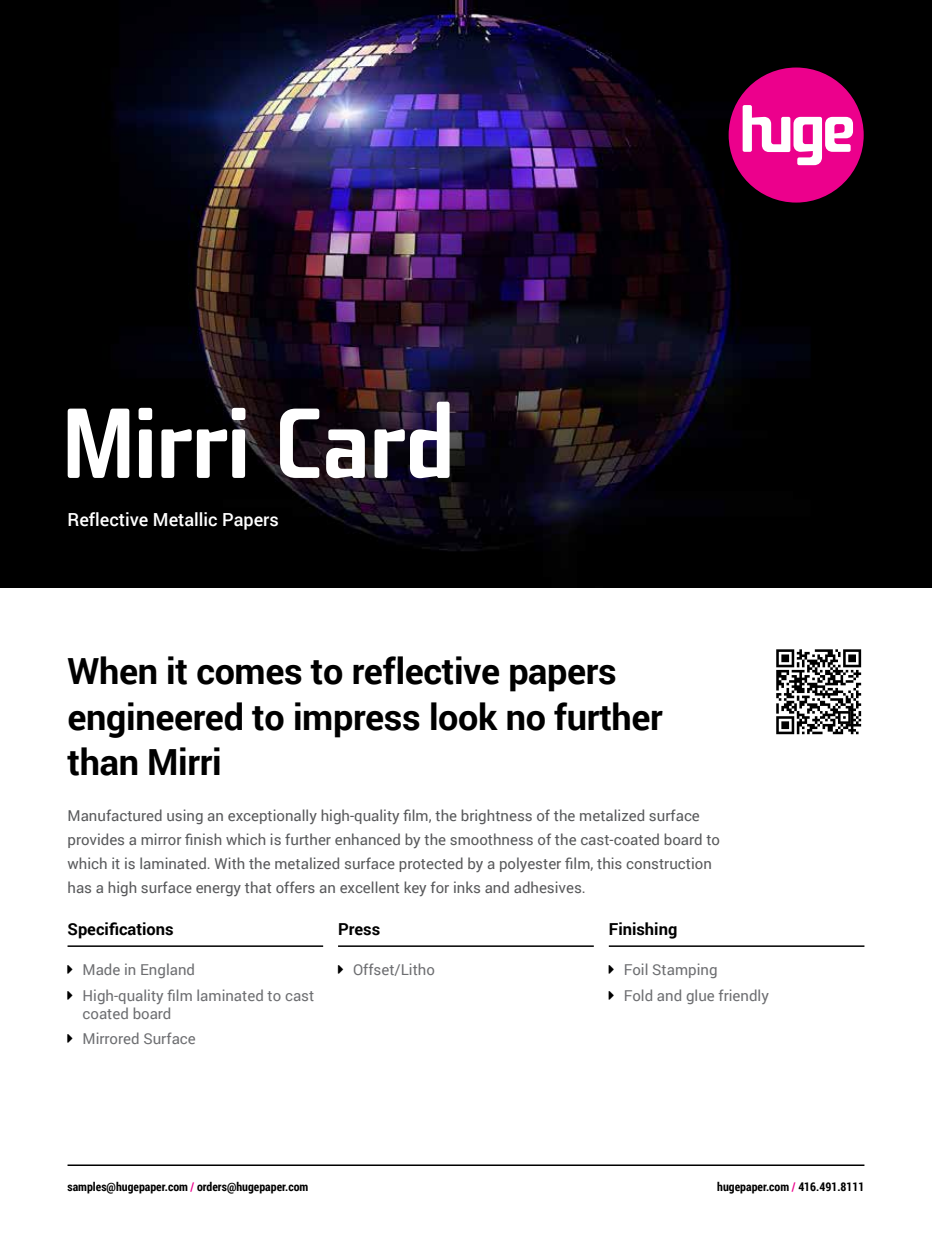
<style>
.page{position:relative;width:932px;height:1256px;background:#fff}
.page>*{position:absolute;margin:0;border:0;box-sizing:border-box;transform-origin:0 0}
.t1{font:500 96px "Fishmonger K";letter-spacing:-.025em;color:#fff}
.t2{font:700 36px/45px "Roboto";letter-spacing:-.01em;color:#000}
.t3{font:500 18px "Roboto";color:#fff}
.t4{font:700 16.5px "Roboto";color:#000}
.t5{font:15px/24px "Roboto";color:#58595b}
.t6{font:15px/25.5px "Roboto";color:#6d6e71}
.t7{font:700 12px "Roboto Condensed";color:#000}
.s1{color:#ec008c}
</style>
<div class="page">
<hr style="left:68px;top:1164px;width:796px;height:2px;background:#000">
<img style="left:0;top:0;width:932px;height:587px">
<svg style="left:776px;top:649px;width:86px;height:86px"></svg>
<svg style="left:776px;top:649px;width:85px;height:85px"></svg>
<div style="left:728px;top:68px;width:135px;height:134px;background:#ec008c;border-radius:50%"></div>
<svg style="left:742px;top:105px;width:111px;height:60px"></svg>
<hr style="left:68px;top:945px;width:255px;height:2px;background:#000">
<hr style="left:338px;top:945px;width:256px;height:2px;background:#000">
<hr style="left:609px;top:945px;width:255px;height:2px;background:#000">
<h1 class="t1" style="left:62px;top:387px;width:395px">Mirri Card</h1>
<p class="t3" style="left:68px;top:506px;width:213px">Reflective Metallic Papers</p>
<h2 class="t2" style="left:68px;top:648px;width:597px">When it comes to reflective papers engineered to impress look no further than Mirri</h2>
<p class="t5" style="left:68px;top:803px;width:654px">Manufactured using an exceptionally high-quality film, the brightness of the metalized surface provides a mirror finish which is further enhanced by the smoothness of the cast-coated board to which it is laminated. With the metalized surface protected by a polyester film, this construction has a high surface energy that offers an excellent key for inks and adhesives.</p>
<p class="t4" style="left:68px;top:917px;width:108px">Specifications</p>
<p class="t6" style="left:82px;top:956px;width:233px">Made in England<br>High-quality film laminated to cast</p>
<p class="t6" style="left:82px;top:1000px;width:115px">coated board<br>Mirrored Surface</p>
<p class="t4" style="left:338px;top:917px;width:44px">Press</p>
<p class="t6" style="left:353px;top:956px;width:83px">Offset/Litho</p>
<p class="t4" style="left:609px;top:917px;width:70px">Finishing</p>
<p class="t6" style="left:624px;top:956px;width:147px">Foil Stamping<br>Fold and glue friendly</p>
<p class="t7" style="left:67px;top:1178px;width:242px">samples@hugepaper.com <span class="s1">/</span> orders@hugepaper.com</p>
<p class="t7" style="left:717px;top:1178px;width:149px">hugepaper.com <span class="s1">/</span> 416.491.8111</p>
</div>
